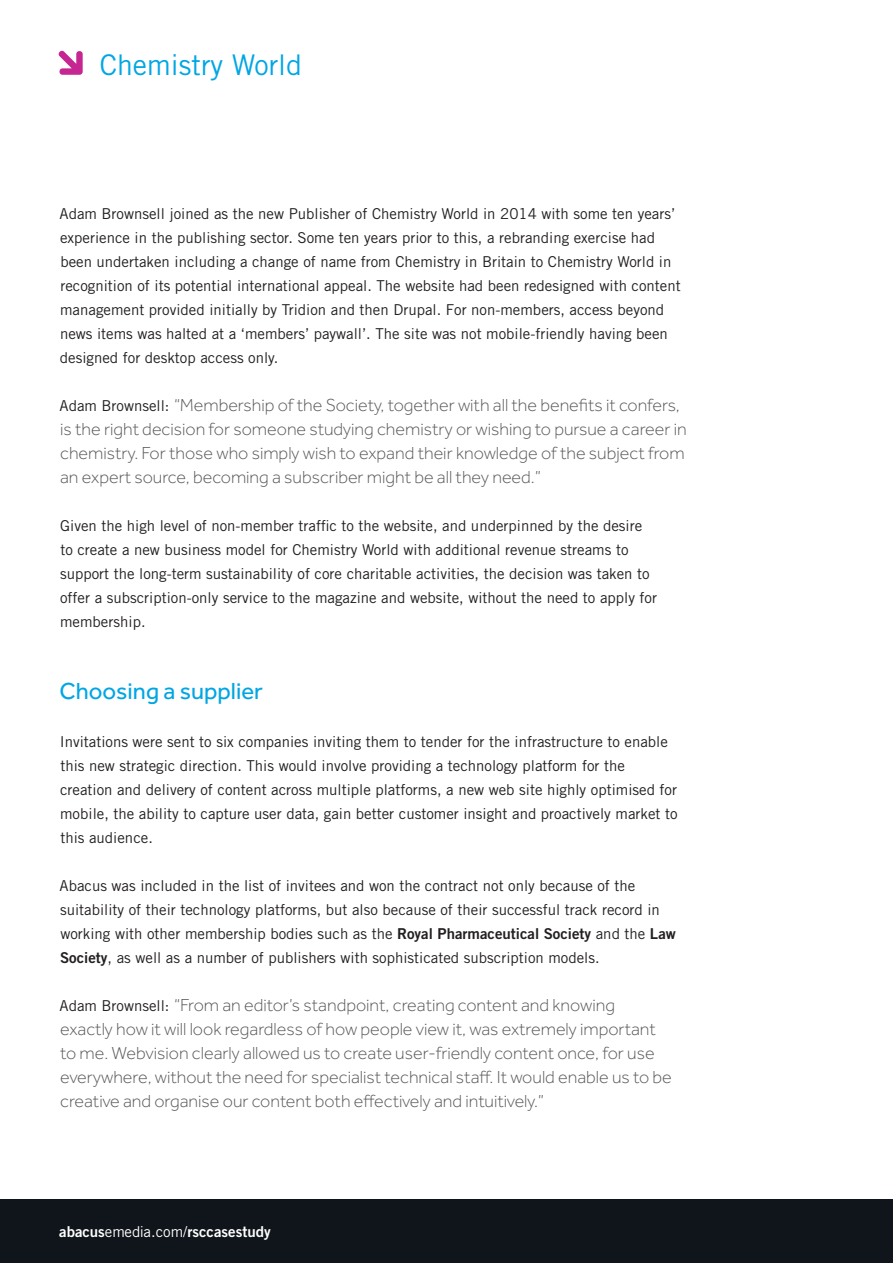
<style>
.page{position:relative;width:893px;height:1263px;background:#fff}
.page>*{position:absolute;margin:0;border:0;box-sizing:border-box;transform-origin:0 0}
.t1{font:28.5px "Trade Gothic LT Std";color:#00a6e4}
.Section{font:24px "Effra";color:#00a6e4}
.Body{font:300 18px/24px "Effra";color:#57585a}
.Body-2{font:15px/24px "Trade Gothic LT Std";color:#231f20}
.t2{font:15px "Trade Gothic LT Std Bd 2";color:#fff}
.s1{font-family:"Trade Gothic LT Std";font-weight:400;font-size:15px;color:#231f20}
.s2{font-family:"Trade Gothic LT Std Bd 2"}
.s3{font-family:"Trade Gothic LT Std"}
</style>
<div class="page">
<svg style="left:58px;top:50px;width:25px;height:25px"></svg>
<div style="left:0;top:1199px;width:893px;height:64px;background:#0f151a"></div>
<h1 class="t1" style="left:100px;top:48px;width:204px">Chemistry World</h1>
<p class="Body-2" style="left:60px;top:202px;width:623px">Adam Brownsell joined as the new Publisher of Chemistry World in 2014 with some ten years’ experience in the publishing sector. Some ten years prior to this, a rebranding exercise had been undertaken including a change of name from Chemistry in Britain to Chemistry World in recognition of its potential international appeal. The website had been redesigned with content management provided initially by Tridion and then Drupal. For non-members, access beyond news items was halted at a ‘members’ paywall’. The site was not mobile-friendly having been designed for desktop access only.</p>
<p class="Body" style="left:60px;top:393px;width:629px"><span class="s1">Adam Brownsell:</span> “Membership of the Society, together with all the benefits it confers, is the right decision for someone studying chemistry or wishing to pursue a career in chemistry. For those who simply wish to expand their knowledge of the subject from an expert source, becoming a subscriber might be all they need.”</p>
<p class="Body-2" style="left:60px;top:514px;width:599px">Given the high level of non-member traffic to the website, and underpinned by the desire to create a new business model for Chemistry World with additional revenue streams to support the long-term sustainability of core charitable activities, the decision was taken to offer a subscription-only service to the magazine and website, without the need to apply for membership.</p>
<p class="Section" style="left:60px;top:677px;width:205px">Choosing a supplier</p>
<p class="Body-2" style="left:60px;top:730px;width:619px">Invitations were sent to six companies inviting them to tender for the infrastructure to enable this new strategic direction. This would involve providing a technology platform for the creation and delivery of content across multiple platforms, a new web site highly optimised for mobile, the ability to capture user data, gain better customer insight and proactively market to this audience.</p>
<p class="Body-2" style="left:60px;top:874px;width:618px">Abacus was included in the list of invitees and won the contract not only because of the suitability of their technology platforms, but also because of their successful track record in working with other membership bodies such as the <span class="s2">Royal Pharmaceutical Society</span> and the <span class="s2">Law Society</span>, as well as a number of publishers with sophisticated subscription models.</p>
<p class="Body" style="left:60px;top:993px;width:614px"><span class="s1">Adam Brownsell:</span> “From an editor’s standpoint, creating content and knowing exactly how it will look regardless of how people view it, was extremely important to me. Webvision clearly allowed us to create user-friendly content once, for use everywhere, without the need for specialist technical staff. It would enable us to be creative and organise our content both effectively and intuitively.”</p>
<p class="t2" style="left:59px;top:1222px;width:213px">abacus<span class="s3">emedia.com/</span>rsccasestudy</p>
</div>
